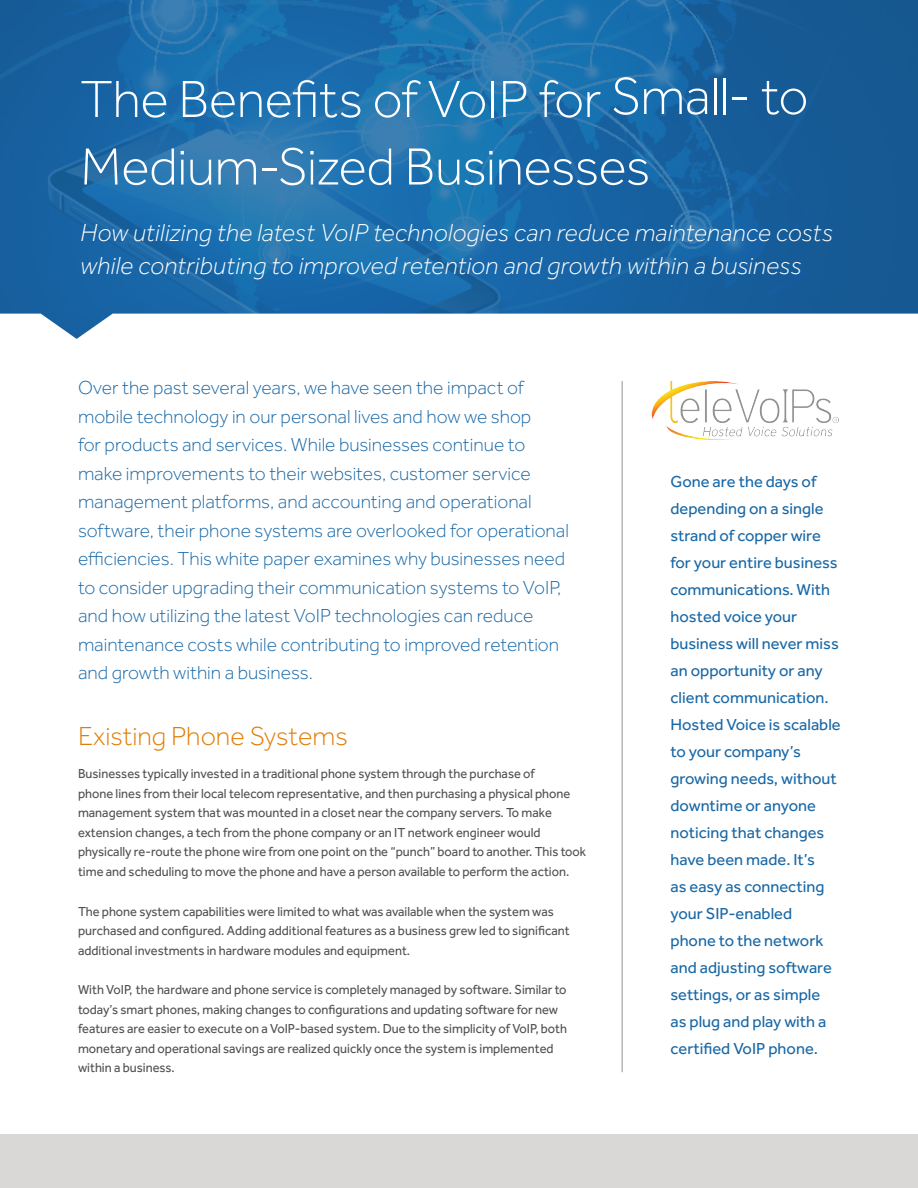
<style>
.page{position:relative;width:918px;height:1188px;background:#fff}
.page>*{position:absolute;margin:0;border:0;box-sizing:border-box;transform-origin:0 0}
.Document_Headline__C{font:300 54px/67.5px "Effra";letter-spacing:-.01em;color:#fff}
.Large_Section_Header{font:300 27px "Effra";color:#e37c04}
.Subhead__Cover{font:italic 300 25.5px/33px "Effra";letter-spacing:.01em;color:#fff}
.Large_Section_Header-2{font:300 19.5px/28.5px "Effra";color:#1968a6}
.Sidebar_Copy_left_pa{font:16.5px/27px "Effra";color:#1968a6}
.Body_Copy{font:13.5px/19.5px "Effra";color:#4f5151;scale:.95 1}
</style>
<div class="page">
<svg style="left:0;top:0;width:918px;height:339px;background:#2c73ac"></svg>
<div style="left:0;top:1134px;width:918px;height:54px;background:#dad8d7"></div>
<hr style="left:622px;top:381px;width:1px;height:691px;background:#939598">
<img style="left:651px;top:381px;width:188px;height:58px">
<p class="Document_Headline__C" style="left:80px;top:65px;width:730px">The Benefits of VoIP for Small- to<br>Medium-Sized Businesses</p>
<p class="Subhead__Cover" style="left:80px;top:216px;width:754px">How utilizing the latest VoIP technologies can reduce maintenance costs while contributing to improved retention and growth within a business</p>
<p class="Large_Section_Header-2" style="left:78px;top:373px;width:492px">Over the past several years, we have seen the impact of mobile technology in our personal lives and how we shop<br>for products and services. While businesses continue to make improvements to their websites, customer service management platforms, and accounting and operational software, their phone systems are overlooked for operational efficiencies. This white paper examines why businesses need to consider upgrading their communication systems to VoIP, and how utilizing the latest VoIP technologies can reduce maintenance costs while contributing to improved retention and growth within a business.</p>
<p class="Large_Section_Header" style="left:78px;top:721px;width:271px">Existing Phone Systems</p>
<p class="Body_Copy" style="left:78px;top:764px;width:536px">Businesses typically invested in a traditional phone system through the purchase of<br>phone lines from their local telecom representative, and then purchasing a physical phone management system that was mounted in a closet near the company servers. To make extension changes, a tech from the phone company or an IT network engineer would physically re-route the phone wire from one point on the “punch” board to another. This took time and scheduling to move the phone and have a person available to perform the action.</p>
<p class="Body_Copy" style="left:78px;top:901px;width:519px">The phone system capabilities were limited to what was available when the system was purchased and configured. Adding additional features as a business grew led to significant additional investments in hardware modules and equipment.</p>
<p class="Body_Copy" style="left:78px;top:980px;width:516px">With VoIP, the hardware and phone service is completely managed by software. Similar to today’s smart phones, making changes to configurations and updating software for new features are easier to execute on a VoIP-based system. Due to the simplicity of VoIP, both monetary and operational savings are realized quickly once the system is implemented within a business.</p>
<p class="Sidebar_Copy_left_pa" style="left:670px;top:467px;width:172px">Gone are the days of depending on a single strand of copper wire for your entire business communications. With hosted voice your business will never miss an opportunity or any client communication.<br>Hosted Voice is scalable to your company’s growing needs, without downtime or anyone noticing that changes have been made. It’s<br>as easy as connecting your SIP-enabled phone to the network and adjusting software settings, or as simple<br>as plug and play with a certified VoIP phone.</p>
</div>
